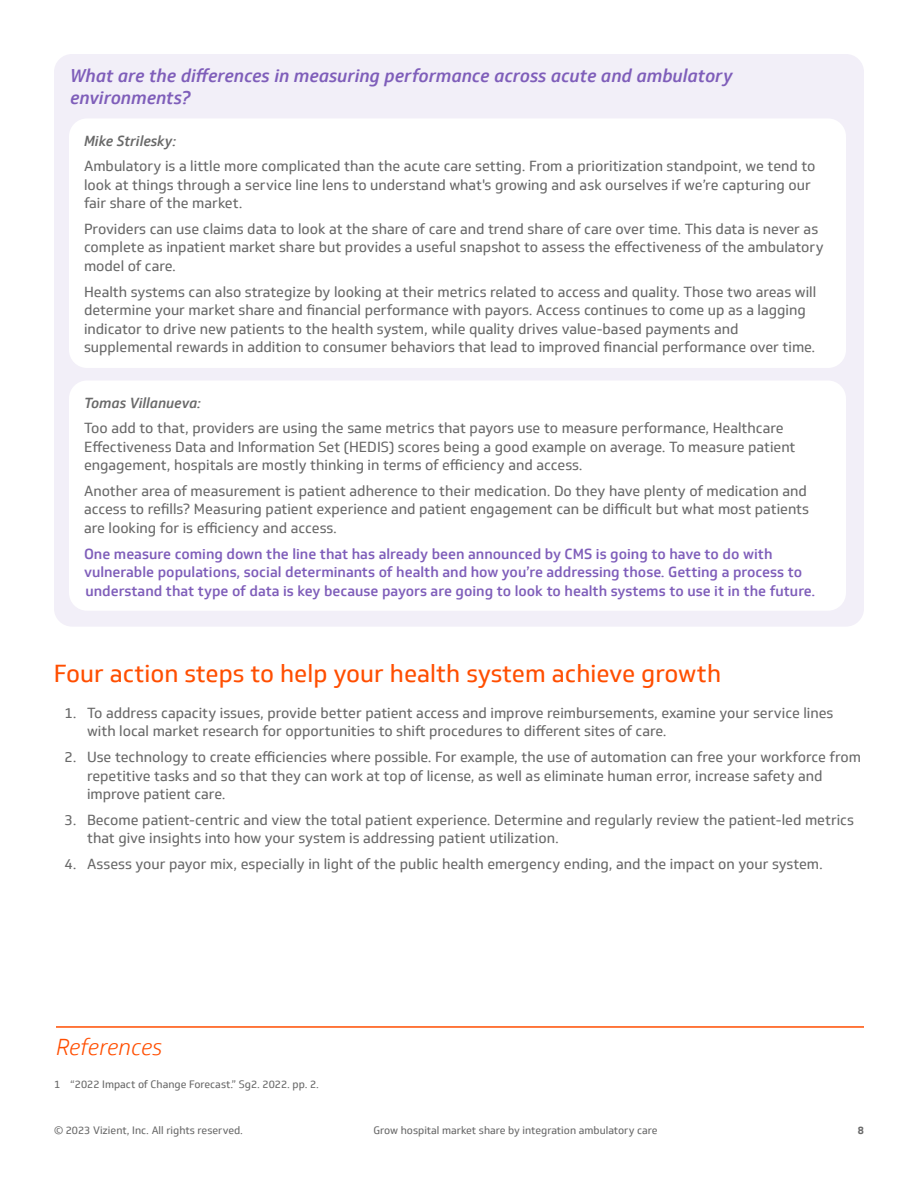
<style>
.page{position:relative;width:918px;height:1188px;background:#fff}
.page>*{position:absolute;margin:0;border:0;box-sizing:border-box;transform-origin:0 0}
.t1{font:24px "Soleto";color:#ff4e00}
.t2{font:italic 300 22.5px "Soleto";color:#ff4e00}
.t3{font:italic 500 18px/21.6px "Soleto";color:#7f5eba}
.t4{font:14.25px/18.5px "Soleto";color:#696969}
.t5{font:500 14.25px/18.6px "Soleto";color:#7f5eba}
.t6{font:italic 500 14.25px "Soleto";color:#696969}
.t7{font:10.5px "Soleto";color:#696969}
.t8{font:700 10.5px "Soleto";color:#696969}
</style>
<div class="page">
<div style="left:54px;top:54px;width:810px;height:573px;background:#f2eff8;border-radius:18px"></div>
<div style="left:69px;top:118px;width:777px;height:250px;background:#fff;border-radius:18px"></div>
<div style="left:69px;top:381px;width:777px;height:230px;background:#fff;border-radius:18px"></div>
<hr style="left:56px;top:1026px;width:808px;height:2px;background:#ff4e00">
<p class="t3" style="left:70px;top:65px;width:664px">What are the differences in measuring performance across acute and ambulatory environments?</p>
<p class="t6" style="left:84px;top:132px;width:94px">Mike Strilesky:</p>
<p class="t4" style="left:84px;top:157px;width:733px">Ambulatory is a little more complicated than the acute care setting. From a prioritization standpoint, we tend to look at things through a service line lens to understand what's growing and ask ourselves if we’re capturing our fair share of the market.</p>
<p class="t4" style="left:84px;top:220px;width:741px">Providers can use claims data to look at the share of care and trend share of care over time. This data is never as complete as inpatient market share but provides a useful snapshot to assess the effectiveness of the ambulatory model of care.</p>
<p class="t4" style="left:84px;top:282px;width:734px">Health systems can also strategize by looking at their metrics related to access and quality. Those two areas will determine your market share and financial performance with payors. Access continues to come up as a lagging indicator to drive new patients to the health system, while quality drives value-based payments and supplemental rewards in addition to consumer behaviors that lead to improved financial performance over time.</p>
<p class="t6" style="left:84px;top:394px;width:119px">Tomas Villanueva:</p>
<p class="t4" style="left:84px;top:419px;width:713px">Too add to that, providers are using the same metrics that payors use to measure performance, Healthcare<br>Effectiveness Data and Information Set (HEDIS) scores being a good example on average. To measure patient engagement, hospitals are mostly thinking in terms of efficiency and access.</p>
<p class="t4" style="left:84px;top:482px;width:727px">Another area of measurement is patient adherence to their medication. Do they have plenty of medication and access to refills? Measuring patient experience and patient engagement can be difficult but what most patients are looking for is efficiency and access.</p>
<p class="t5" style="left:84px;top:544px;width:733px">One measure coming down the line that has already been announced by CMS is going to have to do with vulnerable populations, social determinants of health and how you’re addressing those. Getting a process to understand that type of data is key because payors are going to look to health systems to use it in the future.</p>
<h1 class="t1" style="left:54px;top:659px;width:669px">Four action steps to help your health system achieve growth</h1>
<p class="t4" style="left:87px;top:704px;width:748px;text-indent:-23px">1. To address capacity issues, provide better patient access and improve reimbursements, examine your service lines with local market research for opportunities to shift procedures to different sites of care.</p>
<p class="t4" style="left:87px;top:748px;width:776px;text-indent:-23px">2. Use technology to create efficiencies where possible. For example, the use of automation can free your workforce from repetitive tasks and so that they can work at top of license, as well as eliminate human error, increase safety and improve patient care.</p>
<p class="t4" style="left:87px;top:811px;width:769px;text-indent:-23px">3. Become patient-centric and view the total patient experience. Determine and regularly review the patient-led metrics that give insights into how your system is addressing patient utilization.</p>
<p class="t4" style="left:64px;top:855px;width:760px">4. Assess your payor mix, especially in light of the public health emergency ending, and the impact on your system.</p>
<h2 class="t2" style="left:56px;top:1034px;width:108px">References</h2>
<p class="t7" style="left:54px;top:1078px;width:267px">1 “2022 Impact of Change Forecast.” Sg2. 2022. pp. 2.</p>
<p class="t7" style="left:54px;top:1124px;width:191px">© 2023 Vizient, Inc. All rights reserved.</p>
<p class="t7" style="left:374px;top:1124px;width:286px">Grow hospital market share by integration ambulatory care</p>
<p class="t8" style="left:858px;top:1124px;width:8px">8</p>
</div>
